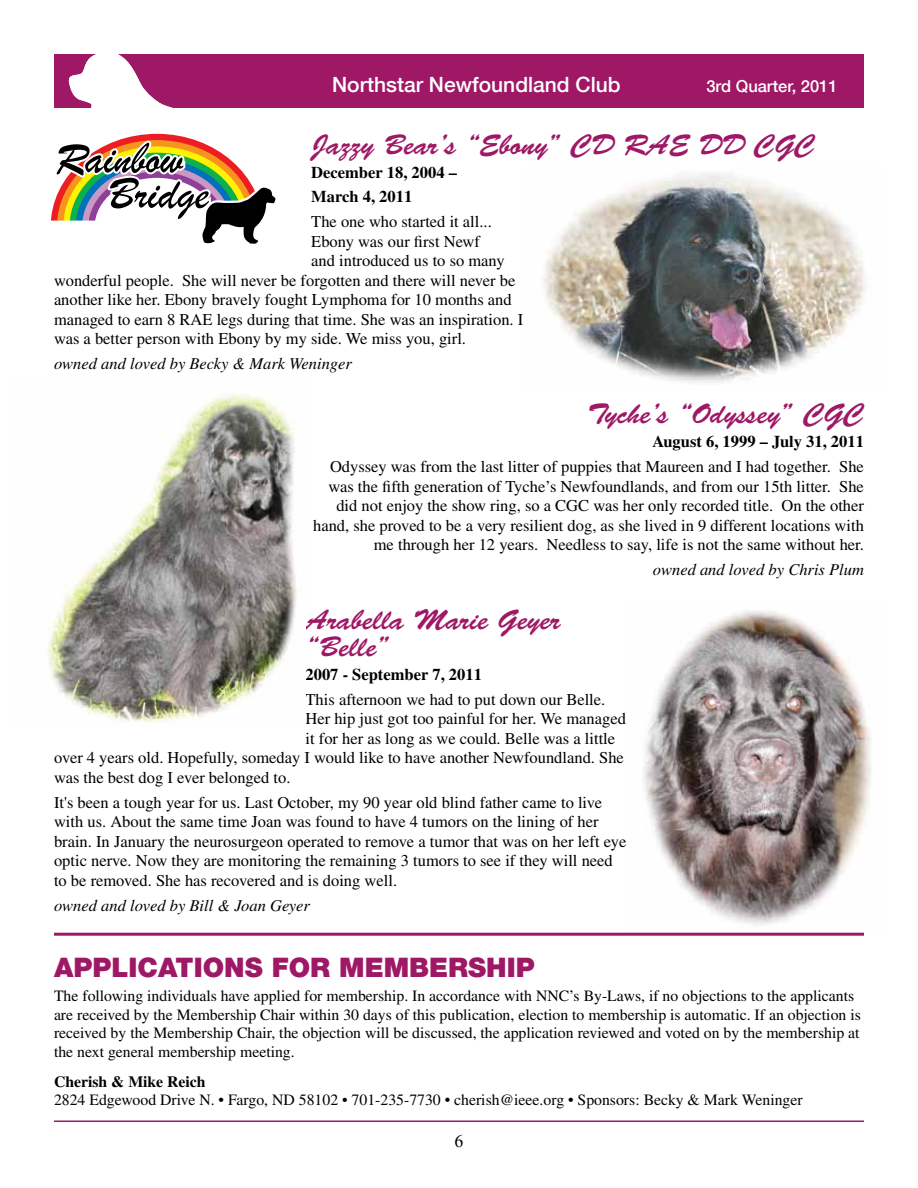
<style>
.page{position:relative;width:918px;height:1188px;background:#fff}
.page>*{position:absolute;margin:0;border:0;box-sizing:border-box;transform-origin:0 0}
.t1{font:28.5px/27px "Brush Script Std";color:#9f1866}
.t2{font:900 27px "Helvetica Neue";color:#9f1866}
.t3{font:500 21px "Helvetica Neue";color:#fff}
.t4{font:18px "Times New Roman";color:#000}
.t5{font:16.5px/19.5px "Times";color:#000;text-align:right}
.t6{font:italic 16.5px "Times";color:#000}
.t7{font:700 16.5px/24px "Times";color:#000}
.t8{font:500 16.5px "Helvetica Neue";color:#fff}
.t9{font:15.75px/18.8px "Times";color:#000}
.s1{font-weight:700}
.s2{font-style:italic}
</style>
<div class="page">
<svg style="left:54px;top:54px;width:810px;height:54px;background:#a62971"></svg>
<hr style="left:54px;top:1120px;width:810px;height:2px;background:#9f1866">
<svg style="left:50px;top:134px;width:226px;height:110px"></svg>
<img style="left:543px;top:173px;width:323px;height:210px">
<img style="left:629px;top:611px;width:242px;height:322px">
<img style="left:47px;top:393px;width:250px;height:330px">
<hr style="left:54px;top:933px;width:810px;height:3px;background:#9f1866">
<p class="t3" style="left:332px;top:72px;width:290px">Northstar Newfoundland Club</p>
<p class="t8" style="left:706px;top:77px;width:133px">3rd Quarter, 2011</p>
<h1 class="t1" style="left:311px;top:132px;width:505px">Jazzy Bear’s “Ebony” CD RAE DD CGC</h1>
<p class="t7" style="left:311px;top:161px;width:147px">December 18, 2004 –<br>March 4, 2011</p>
<p class="t5" style="left:311px;top:212px;width:182px">The one who started it all...</p>
<p class="t5" style="left:311px;top:232px;width:170px">Ebony was our first Newf</p>
<p class="t5" style="left:311px;top:251px;width:195px">and introduced us to so many</p>
<p class="t5" style="left:54px;top:271px;width:463px">wonderful people. She will never be forgotten and there will never be</p>
<p class="t5" style="left:54px;top:290px;width:459px">another like her. Ebony bravely fought Lymphoma for 10 months and</p>
<p class="t5" style="left:54px;top:310px;width:471px">managed to earn 8 RAE legs during that time. She was an inspiration. I</p>
<p class="t5" style="left:54px;top:329px;width:414px">was a better person with Ebony by my side. We miss you, girl.</p>
<p class="t6" style="left:54px;top:355px;width:299px">owned and loved by Becky &amp; Mark Weninger</p>
<h1 class="t1" style="left:588px;top:401px;width:278px">Tyche’s “Odyssey” CGC</h1>
<p class="t7" style="left:652px;top:429px;width:213px">August 6, 1999 – July 31, 2011</p>
<p class="t5" style="left:313px;top:457px;width:552px">Odyssey was from the last litter of puppies that Maureen and I had together. She was the fifth generation of Tyche’s Newfoundlands, and from our 15th litter. She did not enjoy the show ring, so a CGC was her only recorded title. On the other hand, she proved to be a very resilient dog, as she lived in 9 different locations with me through her 12 years. Needless to say, life is not the same without her.</p>
<p class="t6" style="left:653px;top:561px;width:213px">owned and loved by Chris Plum</p>
<h1 class="t1" style="left:306px;top:607px;width:257px">Arabella Marie Geyer “Belle”</h1>
<p class="t7" style="left:306px;top:662px;width:178px">2007 - September 7, 2011</p>
<p class="t5" style="left:306px;top:690px;width:301px">This afternoon we had to put down our Belle.</p>
<p class="t5" style="left:306px;top:709px;width:322px">Her hip just got too painful for her. We managed</p>
<p class="t5" style="left:306px;top:729px;width:311px">it for her as long as we could. Belle was a little</p>
<p class="t5" style="left:54px;top:748px;width:571px">over 4 years old. Hopefully, someday I would like to have another Newfoundland. She</p>
<p class="t5" style="left:54px;top:768px;width:238px">was the best dog I ever belonged to.</p>
<p class="t5" style="left:54px;top:793px;width:574px;text-align:left">It's been a tough year for us. Last October, my 90 year old blind father came to live with us. About the same time Joan was found to have 4 tumors on the lining of her brain. In January the neurosurgeon operated to remove a tumor that was on her left eye optic nerve. Now they are monitoring the remaining 3 tumors to see if they will need to be removed. She has recovered and is doing well.</p>
<p class="t6" style="left:54px;top:896px;width:258px">owned and loved by Bill &amp; Joan Geyer</p>
<h2 class="t2" style="left:54px;top:951px;width:482px">APPLICATIONS FOR MEMBERSHIP</h2>
<p class="t9" style="left:54px;top:986px;width:808px">The following individuals have applied for membership. In accordance with NNC’s By-Laws, if no objections to the applicants are received by the Membership Chair within 30 days of this publication, election to membership is automatic. If an objection is received by the Membership Chair, the objection will be discussed, the application reviewed and voted on by the membership at the next general membership meeting.</p>
<p class="t9" style="left:54px;top:1072px;width:750px"><span class="s1">Cherish &amp; Mike Reich<br></span>2824 Edgewood Drive N. • Fargo, ND 58102 <span class="s2">•</span> 701-235-7730 • cherish@ieee.org • Sponsors: Becky &amp; Mark Weninger</p>
<p class="t4" style="left:454px;top:1131px;width:10px">6</p>
</div>
